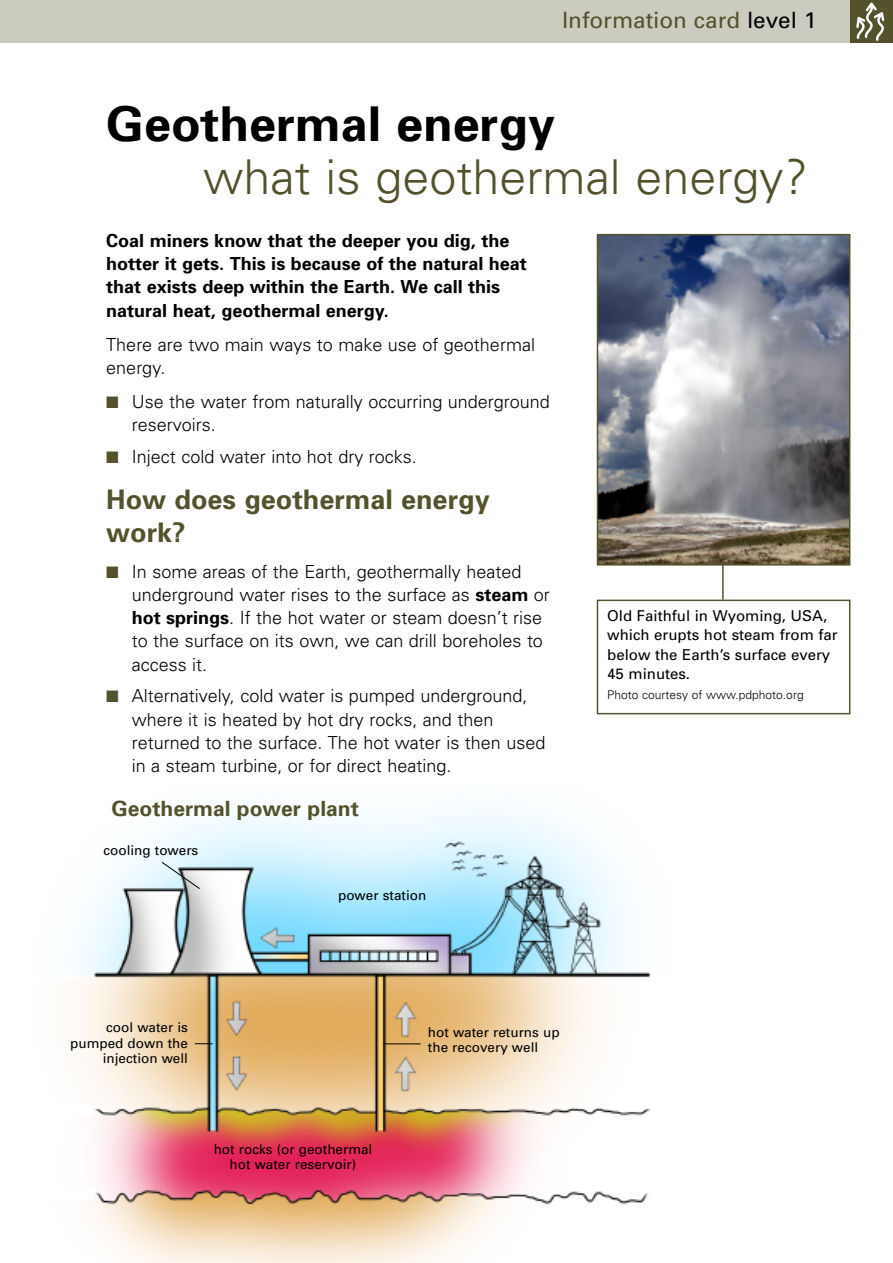
<style>
.page{position:relative;width:893px;height:1263px;background:#fff}
.page>*{position:absolute;margin:0;border:0;box-sizing:border-box;transform-origin:0 0}
.t1{font:300 48px "Univers";color:#53522c}
.t2{font:700 48px "Univers";color:#000}
.t3{font:700 27px/32.4px "Univers";color:#53522c}
.t4{font:22.5px "Univers";color:#53522c}
.t5{font:700 21px "Univers";color:#53522c}
.t6{font:300 18px/23.2px "Univers";color:#000}
.t7{font:700 18px/23.2px "Univers";color:#000}
.t8{font:15px/19.5px "Univers";color:#000}
.t9{font:13.5px/15.1px "Univers";color:#000;text-align:right}
.t10{font:300 12px "Univers";color:#000}
.s1{color:#000}
.s2{color:#53522c}
.s3{font-weight:700}
</style>
<div class="page">
<div style="left:0;top:0;width:850px;height:43px;background:#cccbc0"></div>
<div style="left:850px;top:0;width:43px;height:43px;background:#53522c"></div>
<svg style="left:856px;top:2px;width:29px;height:39px"></svg>
<img style="left:600px;top:237px;width:247px;height:326px">
<div style="left:597px;top:234px;width:253px;height:332px;border:2px solid #53522c"></div>
<div style="left:597px;top:600px;width:253px;height:114px;border:2px solid #53522c"></div>
<img style="left:77px;top:812px;width:574px;height:451px">
<hr style="left:722px;top:565px;width:2px;height:35px;background:#53522c">
<svg style="left:162px;top:862px;width:38px;height:27px"></svg>
<svg style="left:195px;top:1043px;width:18px;height:1px"></svg>
<hr style="left:383px;top:1043px;width:38px;height:1px;background:#000">
<p class="t4" style="left:562px;top:12px;width:256px">Information card <span class="s1">level 1</span></p>
<h1 class="t2" style="left:106px;top:106px;width:450px">Geothermal energy</h1>
<h1 class="t1" style="left:203px;top:160px;width:607px">what is geothermal energy?</h1>
<p class="t7" style="left:106px;top:230px;width:422px">Coal miners know that the deeper you dig, the hotter it gets. This is because of the natural heat that exists deep within the Earth. We call this natural heat, geothermal energy.</p>
<p class="t6" style="left:106px;top:334px;width:430px">There are two main ways to make use of geothermal energy.</p>
<p class="t6" style="left:132px;top:391px;width:420px;text-indent:-26px"><span class="s2">■</span> Use the water from naturally occurring underground reservoirs.</p>
<p class="t6" style="left:106px;top:446px;width:312px"><span class="s2">■</span> Inject cold water into hot dry rocks.</p>
<h2 class="t3" style="left:106px;top:486px;width:385px">How does geothermal energy work?</h2>
<p class="t6" style="left:132px;top:561px;width:420px;text-indent:-26px"><span class="s2">■</span> In some areas of the Earth, geothermally heated underground water rises to the surface as <span class="s3">steam</span> or <span class="s3">hot springs</span>. If the hot water or steam doesn’t rise to the surface on its own, we can drill boreholes to access it.</p>
<p class="t6" style="left:132px;top:686px;width:415px;text-indent:-26px"><span class="s2">■</span> Alternatively, cold water is pumped underground, where it is heated by hot dry rocks, and then returned to the surface. The hot water is then used in a steam turbine, or for direct heating.</p>
<p class="t5" style="left:112px;top:801px;width:249px">Geothermal power plant</p>
<p class="t9" style="left:104px;top:844px;width:96px">cooling towers</p>
<p class="t9" style="left:338px;top:889px;width:90px">power station</p>
<p class="t9" style="left:70px;top:1021px;width:119px">cool water is pumped down the injection well</p>
<p class="t9" style="left:428px;top:1026px;width:133px;text-align:left">hot water returns up the recovery well</p>
<p class="t9" style="left:214px;top:1143px;width:160px;text-align:center">hot rocks (or geothermal hot water reservoir)</p>
<p class="t8" style="left:607px;top:607px;width:232px">Old Faithful in Wyoming, USA, which erupts hot steam from far below the Earth’s surface every<br>45 minutes.</p>
<p class="t10" style="left:607px;top:690px;width:198px">Photo courtesy of www.pdphoto.org</p>
</div>
